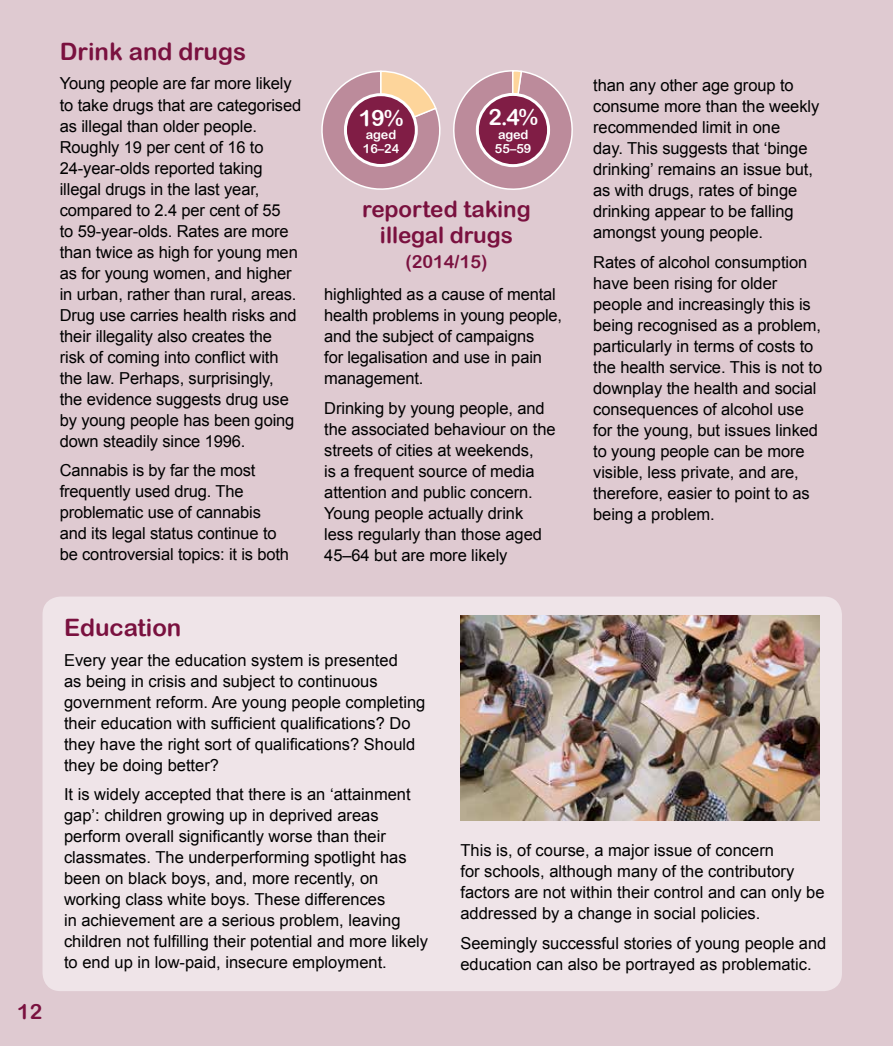
<style>
.page{position:relative;width:893px;height:1046px;background:#dfcad1}
.page>*{position:absolute;margin:0;border:0;box-sizing:border-box;transform-origin:0 0}
.t1{font:24px "Arial Rounded MT Bold";color:#7a113f}
.t2{font:22.5px/25.5px "Arial Rounded MT Bold";color:#7a113f;text-align:center}
.t3{font:22.5px "Arial Rounded MT Bold";color:#fff}
.t4{font:21px "Arial Rounded MT Bold";color:#7a113f}
.t5{font:18px "Arial Rounded MT Bold";color:#7a113f}
.t6{font:16.5px/21px "Arial";letter-spacing:-.005em;color:#000}
.t7{font:12.75px/14px "Arial Rounded MT Bold";color:#fff}
.t8{font:12.6px/13.8px "Arial Rounded MT Bold";color:#fff}
</style>
<div class="page">
<div style="left:43px;top:597px;width:799px;height:394px;background:#efe4e8;border-radius:18px"></div>
<img style="left:460px;top:615px;width:359px;height:205px">
<svg style="left:321px;top:70px;width:252px;height:120px"></svg>
<div style="left:477px;top:94px;width:72px;height:72px;background:#801d45;border-radius:50%"></div>
<div style="left:476px;top:93px;width:74px;height:74px;border:3px solid #fff;border-radius:50%"></div>
<h1 class="t1" style="left:60px;top:37px;width:188px">Drink and drugs</h1>
<p class="t6" style="left:60px;top:73px;width:243px">Young people are far more likely to take drugs that are categorised as illegal than older people.<br>Roughly 19 per cent of 16 to<br>24-year-olds reported taking illegal drugs in the last year, compared to 2.4 per cent of 55<br>to 59-year-olds. Rates are more than twice as high for young men as for young women, and higher in urban, rather than rural, areas.<br>Drug use carries health risks and their illegality also creates the risk of coming into conflict with the law. Perhaps, surprisingly,<br>the evidence suggests drug use by young people has been going down steadily since 1996.</p>
<p class="t6" style="left:60px;top:460px;width:231px">Cannabis is by far the most frequently used drug. The problematic use of cannabis and its legal status continue to be controversial topics: it is both</p>
<h2 class="t3" style="left:359px;top:104px;width:46px">19%</h2>
<p class="t8" style="left:363px;top:128px;width:38px">aged<br>16–24</p>
<h2 class="t3" style="left:488px;top:104px;width:51px">2.4%</h2>
<p class="t7" style="left:495px;top:127px;width:38px">aged<br>55–59</p>
<h2 class="t2" style="left:362px;top:196px;width:170px">reported taking illegal drugs</h2>
<p class="t5" style="left:405px;top:251px;width:83px">(2014/15)</p>
<p class="t6" style="left:324px;top:284px;width:239px">highlighted as a cause of mental health problems in young people, and the subject of campaigns<br>for legalisation and use in pain management.</p>
<p class="t6" style="left:324px;top:398px;width:233px">Drinking by young people, and the associated behaviour on the streets of cities at weekends,<br>is a frequent source of media attention and public concern.<br>Young people actually drink less regularly than those aged<br>45–64 but are more likely</p>
<p class="t6" style="left:593px;top:75px;width:228px">than any other age group to consume more than the weekly recommended limit in one<br>day. This suggests that ‘binge drinking’ remains an issue but, as with drugs, rates of binge drinking appear to be falling amongst young people.</p>
<p class="t6" style="left:593px;top:252px;width:231px">Rates of alcohol consumption have been rising for older people and increasingly this is being recognised as a problem, particularly in terms of costs to the health service. This is not to downplay the health and social consequences of alcohol use for the young, but issues linked to young people can be more visible, less private, and are, therefore, easier to point to as being a problem.</p>
<p class="t4" style="left:17px;top:999px;width:26px">12</p>
<h1 class="t1" style="left:64px;top:613px;width:119px">Education</h1>
<p class="t6" style="left:64px;top:649px;width:363px">Every year the education system is presented<br>as being in crisis and subject to continuous government reform. Are young people completing their education with sufficient qualifications? Do they have the right sort of qualifications? Should they be doing better?</p>
<p class="t6" style="left:64px;top:784px;width:366px">It is widely accepted that there is an ‘attainment gap’: children growing up in deprived areas perform overall significantly worse than their classmates. The underperforming spotlight has been on black boys, and, more recently, on working class white boys. These differences<br>in achievement are a serious problem, leaving children not fulfilling their potential and more likely to end up in low-paid, insecure employment.</p>
<p class="t6" style="left:460px;top:840px;width:366px">This is, of course, a major issue of concern<br>for schools, although many of the contributory factors are not within their control and can only be addressed by a change in social policies.</p>
<p class="t6" style="left:460px;top:933px;width:367px">Seemingly successful stories of young people and education can also be portrayed as problematic.</p>
</div>
